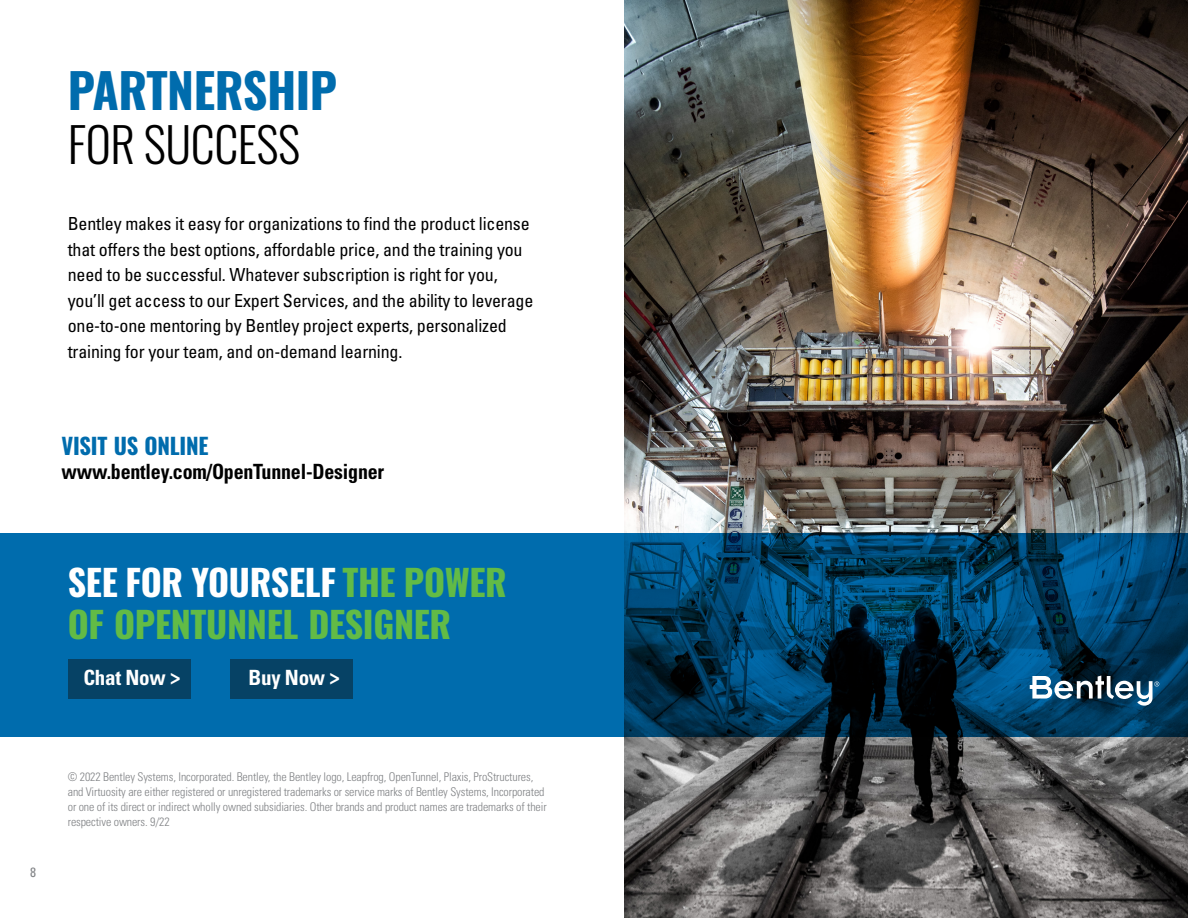
<style>
.page{position:relative;width:1188px;height:918px;background:#fff}
.page>*{position:absolute;margin:0;border:0;box-sizing:border-box;transform-origin:0 0}
.t1{font:700 48px "Oswald";letter-spacing:-.01em;color:#006cad}
.t2{font:300 48px "Oswald";letter-spacing:-.01em;color:#000}
.t3{font:700 36px/42px "Oswald";letter-spacing:-.01em;color:#62bb46}
.t4{font:700 22.5px "Oswald";letter-spacing:-.01em;color:#006cad}
.t5{font:700 condensed 21px "Univers";letter-spacing:-.01em;color:#000;scale:.95 1}
.t6{font:700 condensed 21px "Univers";letter-spacing:-.01em;color:#fff}
.t7{font:condensed 18px/25.5px "Univers";letter-spacing:-.01em;color:#000}
.t8{font:condensed 13.5px "Univers";color:#808285}
.t9{font:300 condensed 12px/15px "Univers";letter-spacing:-.01em;color:#808285}
.s1{color:#fff}
</style>
<div class="page">
<img style="left:624px;top:0;width:564px;height:918px">
<svg style="left:0;top:534px;width:1188px;height:203px;background:#005386"></svg>
<div style="left:230px;top:659px;width:122px;height:39px;background:#064265"></div>
<svg style="left:1030px;top:676px;width:129px;height:30px"></svg>
<div style="left:68px;top:659px;width:122px;height:39px;background:#064265"></div>
<h1 class="t1" style="left:68px;top:65px;width:271px">PARTNERSHIP</h1>
<h1 class="t2" style="left:68px;top:102px;width:234px">FOR SUCCESS</h1>
<p class="t7" style="left:68px;top:211px;width:467px">Bentley makes it easy for organizations to find the product license that offers the best options, affordable price, and the training you need to be successful. Whatever subscription is right for you, you’ll get access to our Expert Services, and the ability to leverage one-to-one mentoring by Bentley project experts, personalized training for your team, and on-demand learning.</p>
<p class="t4" style="left:62px;top:434px;width:149px">VISIT US ONLINE</p>
<p class="t5" style="left:62px;top:459px;width:341px">www.bentley.com/OpenTunnel-Designer</p>
<h2 class="t3" style="left:68px;top:563px;width:441px"><span class="s1">SEE FOR YOURSELF</span> THE POWER<br>OF OPENTUNNEL DESIGNER</h2>
<p class="t6" style="left:83px;top:665px;width:99px">Chat Now &gt;</p>
<p class="t6" style="left:248px;top:665px;width:93px">Buy Now &gt;</p>
<p class="t8" style="left:30px;top:864px;width:7px">8</p>
<p class="t9" style="left:68px;top:769px;width:480px">© 2022 Bentley Systems, Incorporated. Bentley, the Bentley logo, Leapfrog, OpenTunnel, Plaxis, ProStructures, and Virtuosity are either registered or unregistered trademarks or service marks of Bentley Systems, Incorporated or one of its direct or indirect wholly owned subsidiaries. Other brands and product names are trademarks of their respective owners. 9/22</p>
</div>
